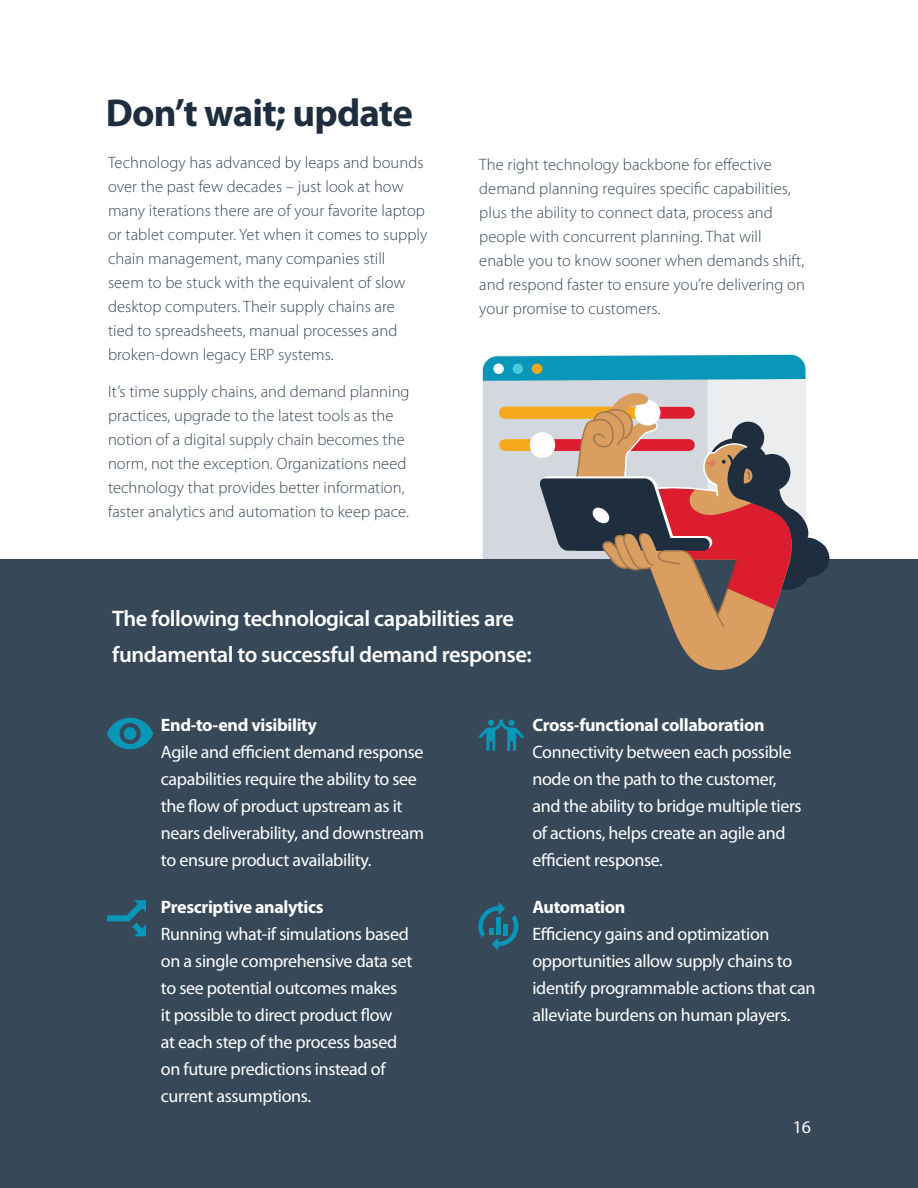
<style>
.page{position:relative;width:918px;height:1188px;background:#fff}
.page>*{position:absolute;margin:0;border:0;box-sizing:border-box;transform-origin:0 0}
.H3_Dark_Blue{font:700 39px "Myriad Pro";letter-spacing:-.02em;color:#1e2e3e}
.Callout_Heading{font:600 22.5px/36px "Myriad Pro";letter-spacing:-.02em;color:#fff}
.Callout_reverse_smal{font:18px/27px "Myriad Pro";letter-spacing:-.02em;color:#fff}
.Body_Copy{font:300 16.5px/24px "Myriad Pro";letter-spacing:.005em;color:#374858}
.s1{font-weight:700}
</style>
<div class="page">
<div style="left:0;top:559px;width:918px;height:629px;background:#374858"></div>
<svg style="left:107px;top:718px;width:46px;height:31px"></svg>
<svg style="left:107px;top:900px;width:39px;height:36px"></svg>
<svg style="left:478px;top:902px;width:40px;height:49px"></svg>
<svg style="left:478px;top:355px;width:352px;height:396px"></svg>
<p class="H3_Dark_Blue" style="left:106px;top:88px;width:309px">Don’t wait; update</p>
<p class="Body_Copy" style="left:108px;top:151px;width:321px">Technology has advanced by leaps and bounds over the past few decades – just look at how many iterations there are of your favorite laptop or tablet computer. Yet when it comes to supply chain management, many companies still<br>seem to be stuck with the equivalent of slow desktop computers. Their supply chains are<br>tied to spreadsheets, manual processes and broken-down legacy ERP systems.</p>
<p class="Body_Copy" style="left:108px;top:379px;width:303px">It’s time supply chains, and demand planning practices, upgrade to the latest tools as the notion of a digital supply chain becomes the norm, not the exception. Organizations need technology that provides better information, faster analytics and automation to keep pace.</p>
<p class="Body_Copy" style="left:479px;top:153px;width:327px">The right technology backbone for effective demand planning requires specific capabilities, plus the ability to connect data, process and people with concurrent planning. That will enable you to know sooner when demands shift, and respond faster to ensure you’re delivering on your promise to customers.</p>
<p class="Callout_Heading" style="left:112px;top:600px;width:421px">The following technological capabilities are fundamental to successful demand response:</p>
<p class="Callout_reverse_smal" style="left:161px;top:711px;width:265px"><span class="s1">End-to-end visibility<br></span>Agile and efficient demand response capabilities require the ability to see the flow of product upstream as it nears deliverability, and downstream to ensure product availability.</p>
<p class="Callout_reverse_smal" style="left:161px;top:894px;width:253px"><span class="s1">Prescriptive analytics<br></span>Running what-if simulations based on a single comprehensive data set to see potential outcomes makes<br>it possible to direct product flow<br>at each step of the process based on future predictions instead of current assumptions.</p>
<p class="Callout_reverse_smal" style="left:532px;top:711px;width:271px"><span class="s1">Cross-functional collaboration </span>Connectivity between each possible node on the path to the customer, and the ability to bridge multiple tiers of actions, helps create an agile and efficient response.</p>
<p class="Callout_reverse_smal" style="left:532px;top:894px;width:284px"><span class="s1">Automation<br></span>Efficiency gains and optimization opportunities allow supply chains to identify programmable actions that can alleviate burdens on human players.</p>
<p class="Callout_reverse_smal" style="left:793px;top:1114px;width:20px">16</p>
</div>
